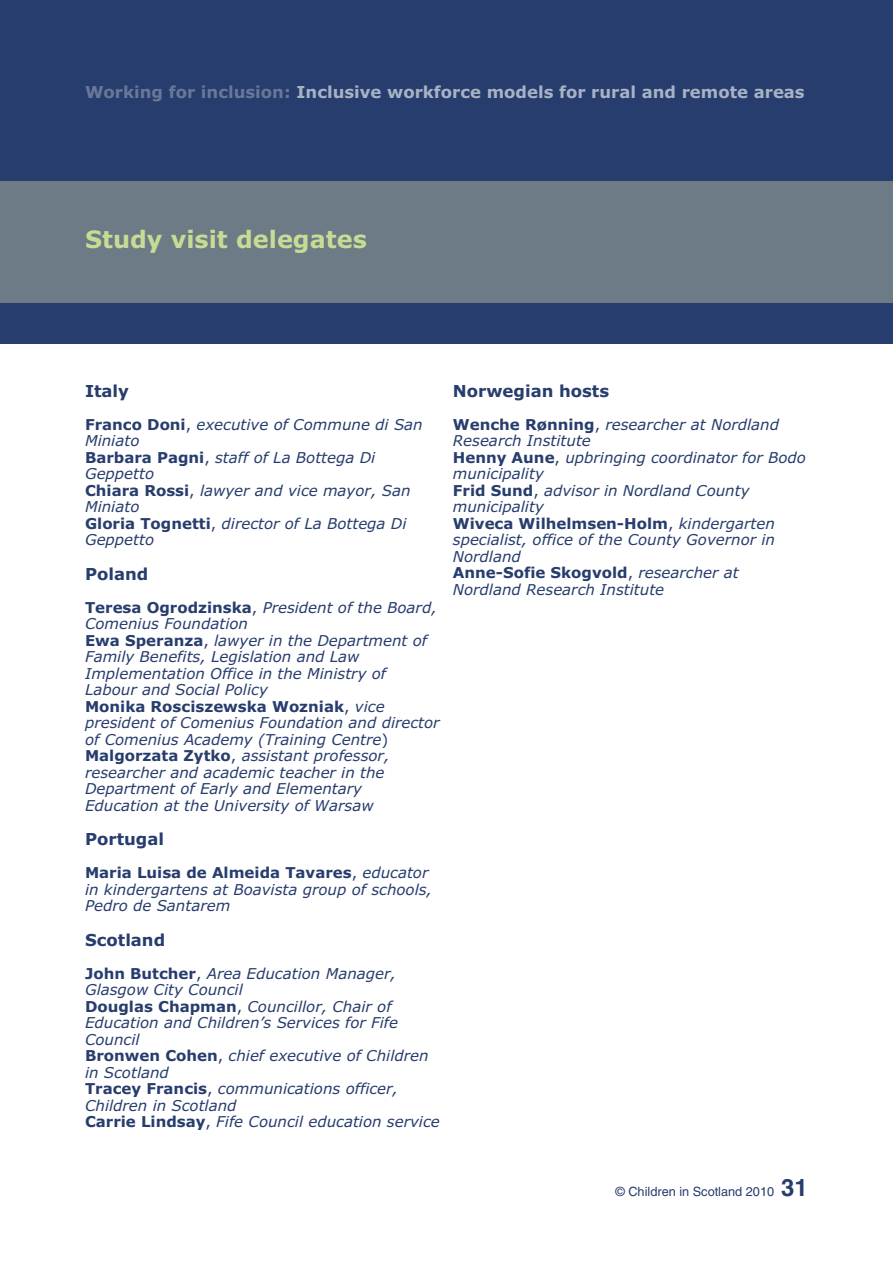
<style>
.page{position:relative;width:893px;height:1263px;background:#fff}
.page>*{position:absolute;margin:0;border:0;box-sizing:border-box;transform-origin:0 0}
.t1{font:700 24px "Verdana";color:#c6dc95}
.t2{font:700 16.5px "Verdana";color:#a8b2c5}
.t3{font:700 16.5px "Verdana";color:#273d6d}
.t4{font:italic 15px/16.5px "Verdana";color:#273d6d}
.t5{font:12.75px "Helvetica";color:#273d6d}
.s1{font-family:"Verdana Bold OTF";font-weight:400;color:#687899}
.s2{font-weight:700;font-style:normal}
.s3{font-style:normal}
.s4{font-weight:700;font-size:24px}
</style>
<div class="page">
<div style="left:0;top:0;width:893px;height:344px;background:#273d6d"></div>
<div style="left:0;top:181px;width:893px;height:122px;background:#6c7b86"></div>
<p class="t2" style="left:85px;top:82px;width:721px"><span class="s1">Working for inclusion:</span> Inclusive workforce models for rural and remote areas</p>
<h1 class="t1" style="left:85px;top:226px;width:283px">Study visit delegates</h1>
<p class="t3" style="left:85px;top:381px;width:45px">Italy</p>
<p class="t4" style="left:85px;top:416px;width:339px"><span class="s2">Franco Doni</span><span class="s3">,</span> executive of Commune di San<br>Miniato<br><span class="s2">Barbara Pagni</span><span class="s3">,</span> staff of La Bottega Di<br>Geppetto<br><span class="s2">Chiara Rossi</span><span class="s3">,</span> lawyer and vice mayor, San<br>Miniato<br><span class="s2">Gloria Tognetti</span><span class="s3">,</span> director of La Bottega Di<br>Geppetto</p>
<p class="t3" style="left:85px;top:564px;width:65px">Poland</p>
<p class="t4" style="left:85px;top:599px;width:356px"><span class="s2">Teresa Ogrodzinska</span><span class="s3">,</span> President of the Board, Comenius Foundation<br><span class="s2">Ewa Speranza</span><span class="s3">,</span> lawyer in the Department of Family Benefits, Legislation and Law Implementation Office in the Ministry of Labour and Social Policy<br><span class="s2">Monika Rosciszewska Wozniak</span><span class="s3">,</span> vice president of Comenius Foundation and director of Comenius Academy (Training Centre<span class="s3">)<br></span><span class="s2">Malgorzata Zytko</span><span class="s3">,</span> assistant professor, researcher and academic teacher in the Department of Early and Elementary<br>Education at the University of Warsaw</p>
<p class="t3" style="left:85px;top:830px;width:81px">Portugal</p>
<p class="t4" style="left:85px;top:865px;width:349px"><span class="s2">Maria Luisa de Almeida Tavares</span><span class="s3">,</span> educator in kindergartens at Boavista group of schools,<br>Pedro de Santarem</p>
<p class="t3" style="left:85px;top:930px;width:82px">Scotland</p>
<p class="t4" style="left:85px;top:965px;width:356px"><span class="s2">John Butcher</span><span class="s3">,</span> Area Education Manager,<br>Glasgow City Council<br><span class="s2">Douglas Chapman</span><span class="s3">,</span> Councillor, Chair of<br>Education and Children’s Services for Fife<br>Council<br><span class="s2">Bronwen Cohen</span><span class="s3">,</span> chief executive of Children in Scotland<br><span class="s2">Tracey Francis</span><span class="s3">,</span> communications officer,<br>Children in Scotland<br><span class="s2">Carrie Lindsay</span><span class="s3">,</span> Fife Council education service</p>
<p class="t3" style="left:453px;top:381px;width:158px">Norwegian hosts</p>
<p class="t4" style="left:453px;top:416px;width:355px"><span class="s2">Wenche Rønning</span><span class="s3">,</span> researcher at Nordland<br>Research Institute<br><span class="s2">Henny Aune</span><span class="s3">,</span> upbringing coordinator for Bodo municipality<br><span class="s2">Frid Sund</span><span class="s3">,</span> advisor in Nordland County municipality<br><span class="s2">Wiveca Wilhelmsen-Holm</span><span class="s3">,</span> kindergarten specialist, office of the County Governor in<br>Nordland<br><span class="s2">Anne-Sofie Skogvold</span><span class="s3">,</span> researcher at<br>Nordland Research Institute</p>
<p class="t5" style="left:615px;top:1187px;width:194px">© Children in Scotland 2010 <span class="s4">31</span></p>
</div>
